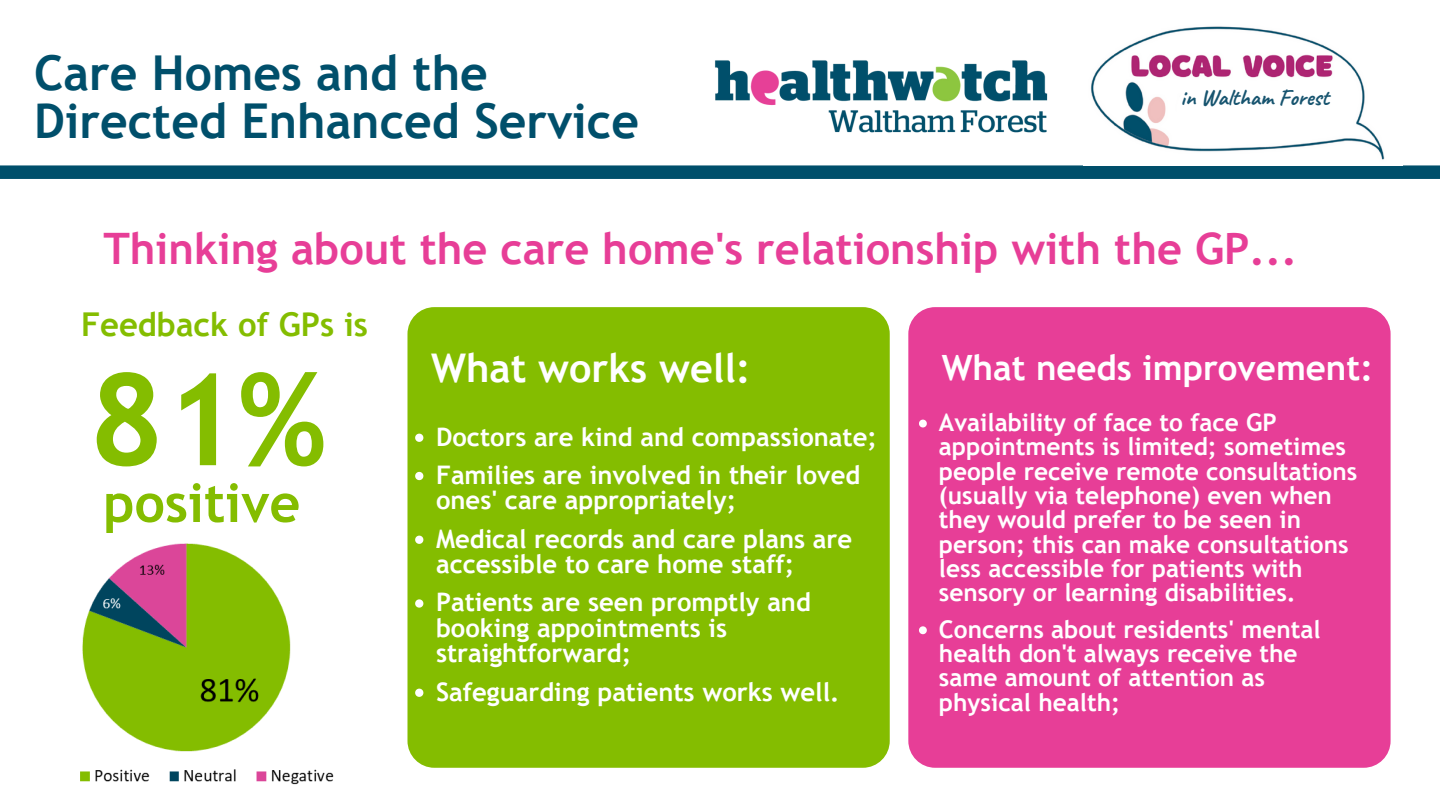
<style>
.page{position:relative;width:1440px;height:810px;background:#fff}
.page>*{position:absolute;margin:0;border:0;box-sizing:border-box;transform-origin:0 0}
.t1{font:700 127.9px "Trebuchet MS";color:#84bd00}
.t2{font:700 53.6px "Trebuchet MS";color:#84bd00}
.t3{font:700 48.1px/47.8px "Trebuchet MS";color:#004f6b}
.t4{font:700 43.3px "Trebuchet MS";color:#e73e97}
.t5{font:700 39.5px "Trebuchet MS";color:#fff}
.t6{font:700 34.9px "Trebuchet MS";color:#fff}
.t7{font:700 32.8px "Trebuchet MS";color:#84bd00}
.t8{font:700 25.6px/25.5px "Trebuchet MS";color:#fff}
.t9{font:700 24.4px/24.3px "Trebuchet MS";color:#fff}
.t10{font:700 22.8px "Caveat";color:#17546f}
</style>
<div class="page">
<img style="left:715px;top:60px;width:333px;height:73px">
<div style="left:0;top:165px;width:1440px;height:14px;background:#004f6b"></div>
<img style="left:80px;top:543px;width:349px;height:242px">
<div style="left:407px;top:307px;width:483px;height:461px;background:#84bd00;border-radius:27px"></div>
<svg style="left:415px;top:434px;width:8px;height:8px"></svg>
<svg style="left:415px;top:472px;width:8px;height:8px"></svg>
<svg style="left:415px;top:536px;width:8px;height:8px"></svg>
<svg style="left:415px;top:599px;width:8px;height:9px"></svg>
<svg style="left:415px;top:689px;width:8px;height:8px"></svg>
<div style="left:908px;top:307px;width:483px;height:461px;background:#e73e97;border-radius:27px"></div>
<svg style="left:919px;top:420px;width:8px;height:7px"></svg>
<svg style="left:919px;top:626px;width:8px;height:8px"></svg>
<img style="left:1091px;top:26px;width:294px;height:134px">
<div style="left:1176px;top:85px;width:171px;height:48px;background:#fff;border-radius:24px"></div>
<p class="t3" style="left:34px;top:49px;width:606px">Care Homes and the<br>Directed Enhanced Service</p>
<p class="t10" style="left:1181px;top:83px;width:150px">in Waltham Forest</p>
<p class="t4" style="left:103px;top:223px;width:1195px">Thinking about the care home's relationship with the GP...</p>
<p class="t7" style="left:81px;top:306px;width:288px">Feedback of GPs is</p>
<p class="t1" style="left:89px;top:345px;width:239px">81%</p>
<p class="t2" style="left:103px;top:472px;width:198px">positive</p>
<p class="t5" style="left:431px;top:345px;width:321px">What works well:</p>
<p class="t8" style="left:436px;top:424px;width:442px">Doctors are kind and compassionate;</p>
<p class="t8" style="left:436px;top:462px;width:426px">Families are involved in their loved ones' care appropriately;</p>
<p class="t8" style="left:436px;top:526px;width:418px">Medical records and care plans are accessible to care home staff;</p>
<p class="t8" style="left:436px;top:589px;width:376px">Patients are seen promptly and booking appointments is straightforward;</p>
<p class="t8" style="left:436px;top:679px;width:405px">Safeguarding patients works well.</p>
<p class="t6" style="left:942px;top:348px;width:433px">What needs improvement:</p>
<p class="t9" style="left:939px;top:410px;width:420px">Availability of face to face GP appointments is limited; sometimes people receive remote consultations (usually via telephone) even when they would prefer to be seen in person; this can make consultations less accessible for patients with sensory or learning disabilities.</p>
<p class="t9" style="left:939px;top:617px;width:383px">Concerns about residents' mental health don't always receive the same amount of attention as physical health;</p>
</div>
